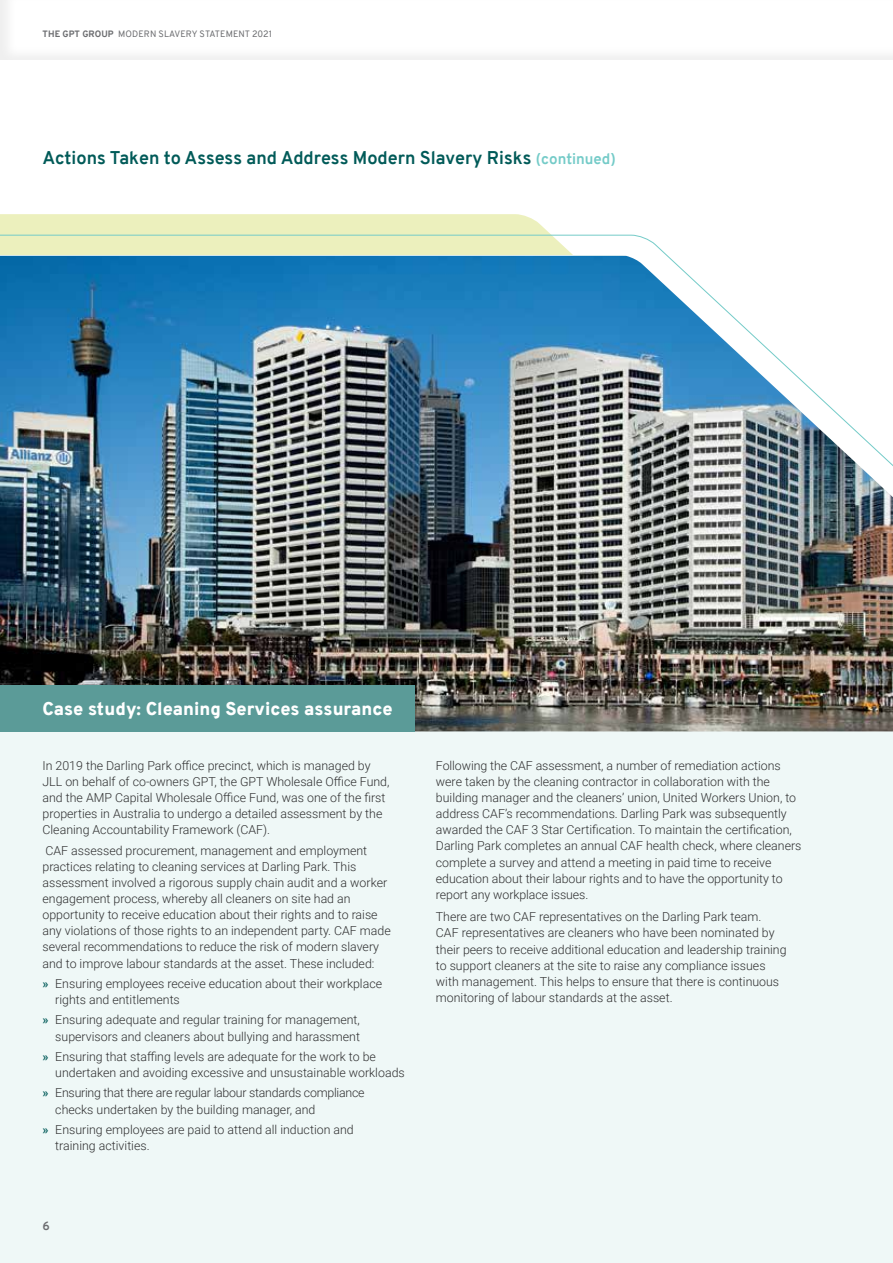
<style>
.page{position:relative;width:893px;height:1263px;background:#fff}
.page>*{position:absolute;margin:0;border:0;box-sizing:border-box;transform-origin:0 0}
.t1{font:700 18px "Overpass";color:#005a58}
.t2{font:900 18px "Overpass";color:#fff}
.t3{font:300 12.3px/16px "Roboto";color:#2e2e2f}
.t4{font:300 12.3px/16px "Roboto";letter-spacing:-.02em;color:#2e2e2f}
.t5{font:700 12px "Overpass";color:#6d6e71}
.t6{font:9px "Overpass";letter-spacing:.01em;color:#6d6e71}
.s1{font-weight:800}
.s2{font-size:15px;color:#74cbc8}
.s3{font-weight:500;color:#005a58}
</style>
<div class="page">
<div style="left:0;top:731px;width:893px;height:532px;background:#eff8f7"></div>
<img style="left:0;top:234px;width:893px;height:497px">
<div style="left:0;top:685px;width:415px;height:46px;background:#5b9b98"></div>
<p class="t6" style="left:43px;top:28px;width:231px"><span class="s1">THE GPT GROUP</span> MODERN SLAVERY STATEMENT 2021</p>
<h1 class="t1" style="left:43px;top:145px;width:575px">Actions Taken to Assess and Address Modern Slavery Risks <span class="s2">(continued)</span></h1>
<h1 class="t2" style="left:43px;top:696px;width:352px">Case study: Cleaning Services assurance</h1>
<p class="t3" style="left:43px;top:757px;width:348px">In 2019 the Darling Park office precinct, which is managed by JLL on behalf of co-owners GPT, the GPT Wholesale Office Fund, and the AMP Capital Wholesale Office Fund, was one of the first properties in Australia to undergo a detailed assessment by the Cleaning Accountability Framework (CAF).</p>
<p class="t3" style="left:43px;top:842px;width:350px">CAF assessed procurement, management and employment practices relating to cleaning services at Darling Park. This assessment involved a rigorous supply chain audit and a worker engagement process, whereby all cleaners on site had an opportunity to receive education about their rights and to raise any violations of those rights to an independent party. CAF made several recommendations to reduce the risk of modern slavery and to improve labour standards at the asset. These included:</p>
<p class="t3" style="left:55px;top:975px;width:328px;text-indent:-13px"><span class="s3">»</span> Ensuring employees receive education about their workplace rights and entitlements</p>
<p class="t3" style="left:43px;top:1011px;width:319px;text-align:right"><span class="s3">»</span> Ensuring adequate and regular training for management, supervisors and cleaners about bullying and harassment</p>
<p class="t3" style="left:55px;top:1048px;width:351px;text-indent:-13px"><span class="s3">»</span> Ensuring that staffing levels are adequate for the work to be undertaken and avoiding excessive and unsustainable workloads</p>
<p class="t4" style="left:55px;top:1084px;width:311px;text-indent:-13px"><span class="s3">»</span> Ensuring that there are regular labour standards compliance checks undertaken by the building manager, and</p>
<p class="t3" style="left:55px;top:1121px;width:300px;text-indent:-13px"><span class="s3">»</span> Ensuring employees are paid to attend all induction and training activities.</p>
<p class="t5" style="left:43px;top:1217px;width:9px">6</p>
<p class="t3" style="left:436px;top:757px;width:367px">Following the CAF assessment, a number of remediation actions were taken by the cleaning contractor in collaboration with the building manager and the cleaners’ union, United Workers Union, to address CAF’s recommendations. Darling Park was subsequently awarded the CAF 3 Star Certification. To maintain the certification, Darling Park completes an annual CAF health check, where cleaners complete a survey and attend a meeting in paid time to receive education about their labour rights and to have the opportunity to report any workplace issues.</p>
<p class="t3" style="left:436px;top:908px;width:352px">There are two CAF representatives on the Darling Park team.<br>CAF representatives are cleaners who have been nominated by their peers to receive additional education and leadership training to support cleaners at the site to raise any compliance issues with management. This helps to ensure that there is continuous monitoring of labour standards at the asset.</p>
</div>
